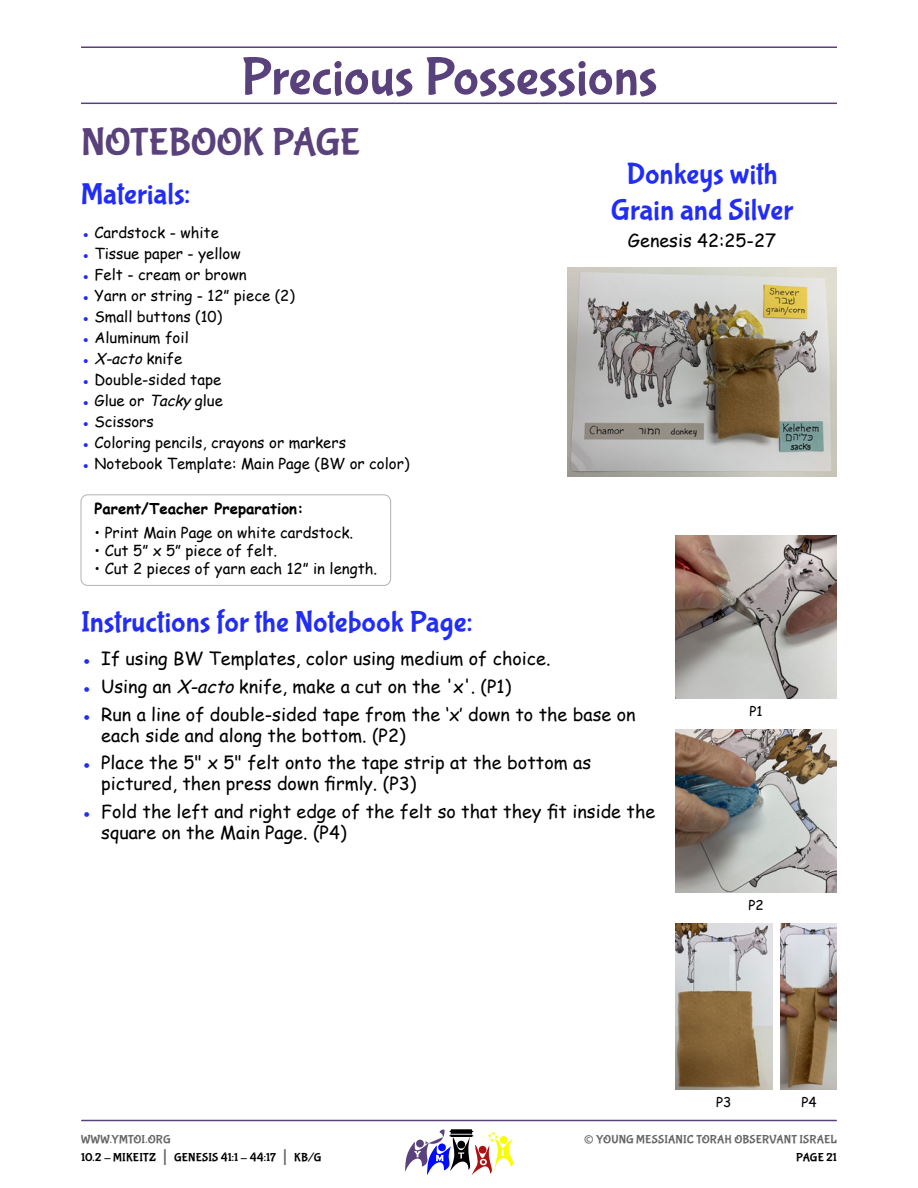
<style>
.page{position:relative;width:918px;height:1188px;background:#fff}
.page>*{position:absolute;margin:0;border:0;box-sizing:border-box;transform-origin:0 0}
.Section_Heading{font:54px "Bubblegum Sans";letter-spacing:-.005em;color:#59417c}
.Heading{font:39px "Bubblegum Sans";letter-spacing:-.005em;color:#59417c}
.Sub_Heading{font:30px "Bubblegum Sans";letter-spacing:.005em;color:#222cf9}
.Sub_Heading_Center{font:30px/36px "Bubblegum Sans";letter-spacing:.005em;color:#222cf9;text-align:center}
.t1{font:27px "Bubblegum Sans";color:#666}
.Body_Text_-_Center{font:18px/21px "Comic Sans MS";color:#000}
.Body_Text_-_Instruct{font:15px "Comic Sans MS";color:#000}
.Body_Text_-_Instruct-2{font:700 15px "Comic Sans MS";color:#000}
.t2{font:italic 15px "Comic Sans MS";color:#000}
.Body_Text_-_Caption{font:13.5px "Comic Sans MS";color:#000}
.t3{font:12px/18px "Bubblegum Sans";letter-spacing:.01em;color:#000}
.t4{font:12px "Bubblegum Sans";letter-spacing:.01em;color:#666}
.s1{color:#222cf9}
.s2{font-style:normal;color:#222cf9}
.s3{font-style:normal}
.s4{font-style:italic}
.s5{color:#666}
.s6{font-size:21px;color:#666}
</style>
<div class="page">
<hr style="left:82px;top:1120px;width:754px;height:1px;background:#59417c">
<svg style="left:405px;top:1129px;width:108px;height:46px"></svg>
<hr style="left:81px;top:103px;width:756px;height:1px;background:#59417c">
<hr style="left:81px;top:46px;width:756px;height:2px;background:#59417c">
<div style="left:81px;top:494px;width:310px;height:92px;border:1px solid #b3b3b3;border-radius:7px"></div>
<img style="left:567px;top:268px;width:270px;height:208px">
<img style="left:675px;top:729px;width:162px;height:164px">
<img style="left:675px;top:924px;width:98px;height:165px">
<img style="left:781px;top:924px;width:56px;height:165px">
<img style="left:675px;top:535px;width:162px;height:163px">
<p class="Section_Heading" style="left:241px;top:47px;width:418px">Precious Possessions</p>
<p class="Heading" style="left:81px;top:120px;width:281px">NOTEBOOK PAGE</p>
<p class="Sub_Heading" style="left:81px;top:177px;width:111px">Materials:</p>
<p class="Body_Text_-_Instruct" style="left:81px;top:221px;width:139px"><span class="s1">●</span> Cardstock - white</p>
<p class="Body_Text_-_Instruct" style="left:81px;top:242px;width:161px"><span class="s1">●</span> Tissue paper - yellow</p>
<p class="Body_Text_-_Instruct" style="left:81px;top:263px;width:167px"><span class="s1">●</span> Felt - cream or brown</p>
<p class="Body_Text_-_Instruct" style="left:81px;top:284px;width:215px"><span class="s1">●</span> Yarn or string - 12” piece (2)</p>
<p class="Body_Text_-_Instruct" style="left:81px;top:305px;width:143px"><span class="s1">●</span> Small buttons (10)</p>
<p class="Body_Text_-_Instruct" style="left:81px;top:326px;width:109px"><span class="s1">●</span> Aluminum foil</p>
<p class="t2" style="left:81px;top:347px;width:103px"><span class="s2">●</span> X-acto<span class="s3">k n i f e</span></p>
<p class="Body_Text_-_Instruct" style="left:81px;top:368px;width:142px"><span class="s1">●</span> Double-sided tape</p>
<p class="Body_Text_-_Instruct" style="left:81px;top:389px;width:143px"><span class="s1">●</span> Glue or <span class="s4">Tacky</span> glue</p>
<p class="Body_Text_-_Instruct" style="left:81px;top:410px;width:74px"><span class="s1">●</span> Scissors</p>
<p class="Body_Text_-_Instruct" style="left:81px;top:431px;width:267px"><span class="s1">●</span> Coloring pencils, crayons or markers</p>
<p class="Body_Text_-_Instruct" style="left:81px;top:452px;width:330px"><span class="s1">●</span> Notebook Template: Main Page (BW or color)</p>
<p class="Body_Text_-_Instruct-2" style="left:94px;top:497px;width:211px">Parent/Teacher Preparation:</p>
<p class="Body_Text_-_Instruct" style="left:94px;top:522px;width:260px">• Print Main Page on white cardstock.</p>
<p class="Body_Text_-_Instruct" style="left:94px;top:540px;width:184px">• Cut 5” x 5” piece of felt.</p>
<p class="Body_Text_-_Instruct" style="left:94px;top:558px;width:284px">• Cut 2 pieces of yarn each 12” in length.</p>
<p class="Sub_Heading" style="left:81px;top:605px;width:393px">Instructions for the Notebook Page:</p>
<p class="Body_Text_-_Center" style="left:81px;top:647px;width:471px"><span class="s1">●</span> If using BW Templates, color using medium of choice.</p>
<p class="Body_Text_-_Center" style="left:81px;top:675px;width:432px"><span class="s1">●</span> Using an <span class="s4">X-acto</span>knife, make a cut on the 'x'. (P1)</p>
<p class="Body_Text_-_Center" style="left:101px;top:703px;width:536px;text-indent:-20px"><span class="s1">●</span> Run a line of double-sided tape from the ‘x’ down to the base on each side and along the bottom. (P2)</p>
<p class="Body_Text_-_Center" style="left:101px;top:752px;width:491px;text-indent:-20px"><span class="s1">●</span> Place the 5" x 5" felt onto the tape strip at the bottom as pictured, then press down firmly. (P3)</p>
<p class="Body_Text_-_Center" style="left:101px;top:800px;width:556px;text-indent:-20px"><span class="s1">●</span> Fold the left and right edge of the felt so that they fit inside the square on the Main Page. (P4)</p>
<p class="Sub_Heading_Center" style="left:611px;top:157px;width:184px">Donkeys with<br>Grain and Silver</p>
<p class="Body_Text_-_Center" style="left:628px;top:229px;width:150px">Genesis 42:25-27</p>
<p class="Body_Text_-_Caption" style="left:749px;top:701px;width:15px">P1</p>
<p class="Body_Text_-_Caption" style="left:748px;top:895px;width:17px">P2</p>
<p class="t3" style="left:81px;top:1131px;width:242px"><span class="s5">WWW.YMTOI.ORG<br></span>10.2 - MIKEITZ <span class="s6">|</span> GENESIS 41:1 - 44:17 <span class="s6">|</span> KB/G</p>
<p class="Body_Text_-_Caption" style="left:716px;top:1092px;width:17px">P3</p>
<p class="Body_Text_-_Caption" style="left:801px;top:1092px;width:17px">P4</p>
<h3 class="t1" style="left:584px;top:1124px;width:12px">©</h3>
<p class="t4" style="left:596px;top:1133px;width:242px">YOUNG MESSIANIC TORAH OBSERVANT ISRAEL</p>
<p class="t3" style="left:796px;top:1149px;width:42px">PAGE 21</p>
</div>
